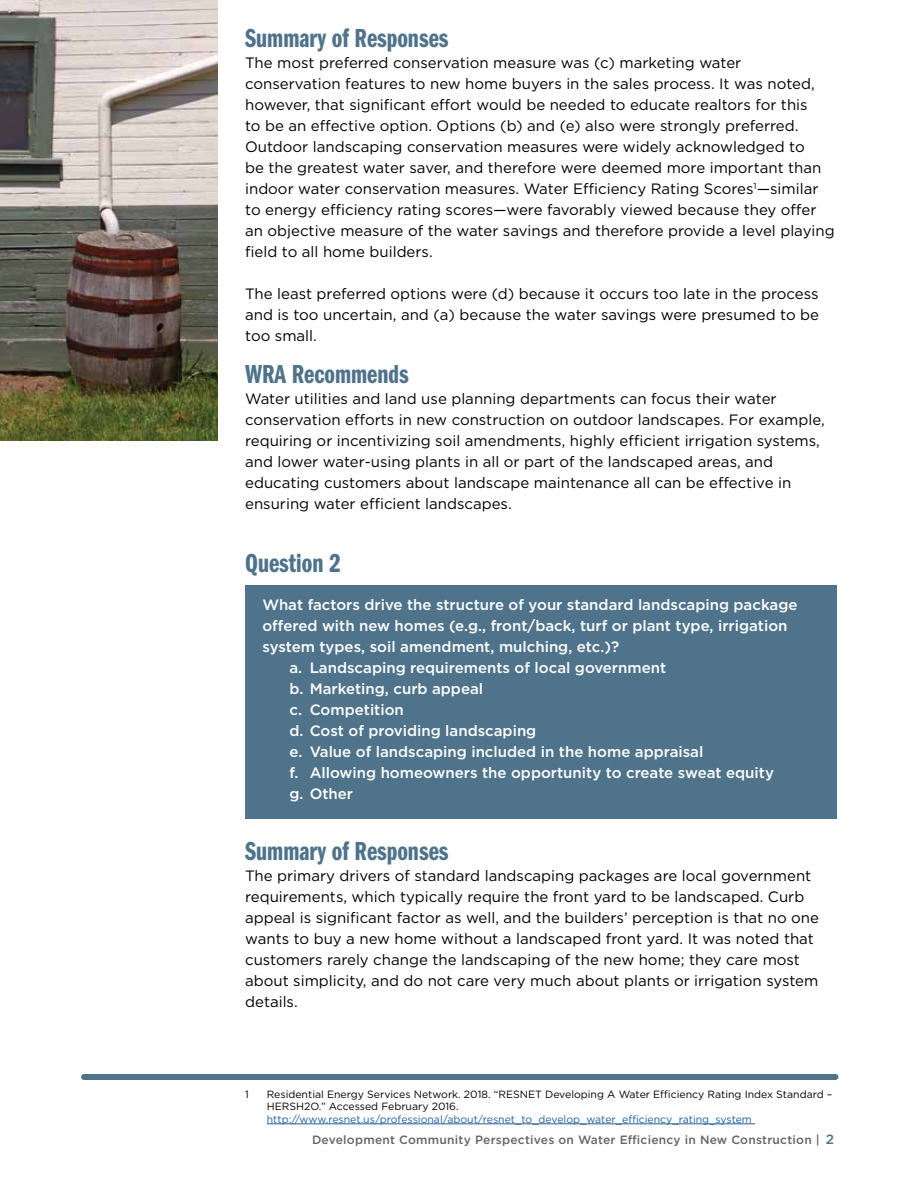
<style>
.page{position:relative;width:918px;height:1188px;background:#fff}
.page>*{position:absolute;margin:0;border:0;box-sizing:border-box;transform-origin:0 0}
.t1{font:27px "Franklin Gothic Demi Cmpr";color:#4e738a}
.t2{font:15px/21px "Gotham";color:#000}
.t3{font:500 15px "Gotham";color:#fff}
.t4{font:500 12px "Gotham";letter-spacing:.02em;color:#636569}
.t5{font:10.5px/12.6px "Gotham";color:#000}
.t6{font:10.5px "Gotham";color:#215e9e}
.s1{font-size:13.5px;color:#4e738a}
</style>
<div class="page">
<div style="left:84px;top:1074px;width:752px;height:6px;background:#4e738a"></div>
<img style="left:0;top:0;width:217px;height:441px">
<hr style="left:267px;top:1124px;width:488px;height:1px;background:#215e9e">
<div style="left:245px;top:585px;width:592px;height:234px;background:#4e738a"></div>
<h1 class="t1" style="left:245px;top:23px;width:205px">Summary of Responses</h1>
<p class="t2" style="left:245px;top:52px;width:591px">The most preferred conservation measure was (c) marketing water conservation features to new home buyers in the sales process. It was noted, however, that significant effort would be needed to educate realtors for this<br>to be an effective option. Options (b) and (e) also were strongly preferred.<br>Outdoor landscaping conservation measures were widely acknowledged to<br>be the greatest water saver, and therefore were deemed more important than indoor water conservation measures. Water Efficiency Rating Scores<sup>1</sup>—similar to energy efficiency rating scores—were favorably viewed because they offer an objective measure of the water savings and therefore provide a level playing field to all home builders.</p>
<p class="t2" style="left:245px;top:283px;width:575px;text-align:justify">The least preferred options were (d) because it occurs too late in the process and is too uncertain, and (a) because the water savings were presumed to be too small.</p>
<h1 class="t1" style="left:245px;top:359px;width:165px">WRA Recommends</h1>
<p class="t2" style="left:245px;top:388px;width:581px">Water utilities and land use planning departments can focus their water conservation efforts in new construction on outdoor landscapes. For example, requiring or incentivizing soil amendments, highly efficient irrigation systems, and lower water-using plants in all or part of the landscaped areas, and educating customers about landscape maintenance all can be effective in ensuring water efficient landscapes.</p>
<h1 class="t1" style="left:245px;top:548px;width:97px">Question 2</h1>
<p class="t3" style="left:262px;top:595px;width:537px">What factors drive the structure of your standard landscaping package</p>
<p class="t3" style="left:262px;top:616px;width:527px">offered with new homes (e.g., front/back, turf or plant type, irrigation</p>
<p class="t3" style="left:262px;top:637px;width:358px">system types, soil amendment, mulching, etc.)?</p>
<p class="t3" style="left:289px;top:658px;width:378px">a. Landscaping requirements of local government</p>
<p class="t3" style="left:289px;top:679px;width:195px">b. Marketing, curb appeal</p>
<p class="t3" style="left:289px;top:700px;width:116px">c. Competition</p>
<p class="t3" style="left:289px;top:721px;width:248px">d. Cost of providing landscaping</p>
<p class="t3" style="left:289px;top:742px;width:415px">e. Value of landscaping included in the home appraisal</p>
<p class="t3" style="left:289px;top:763px;width:486px">f. Allowing homeowners the opportunity to create sweat equity</p>
<p class="t3" style="left:289px;top:784px;width:65px">g. Other</p>
<h1 class="t1" style="left:245px;top:837px;width:205px">Summary of Responses</h1>
<p class="t2" style="left:245px;top:865px;width:575px">The primary drivers of standard landscaping packages are local government requirements, which typically require the front yard to be landscaped. Curb appeal is significant factor as well, and the builders’ perception is that no one wants to buy a new home without a landscaped front yard. It was noted that customers rarely change the landscaping of the new home; they care most about simplicity, and do not care very much about plants or irrigation system details.</p>
<p class="t5" style="left:245px;top:1087px;width:5px">1</p>
<p class="t5" style="left:267px;top:1087px;width:567px">Residential Energy Services Network. 2018. “RESNET Developing A Water Efficiency Rating Index Standard –<br>HERSH2O.” Accessed February 2016.</p>
<p class="t6" style="left:267px;top:1112px;width:487px">http://www.resnet.us/professional/about/resnet_to_develop_water_efficiency_rating_system</p>
<p class="t4" style="left:312px;top:1132px;width:524px">Development Community Perspectives on Water Efficiency in New Construction | <span class="s1">2</span></p>
</div>
